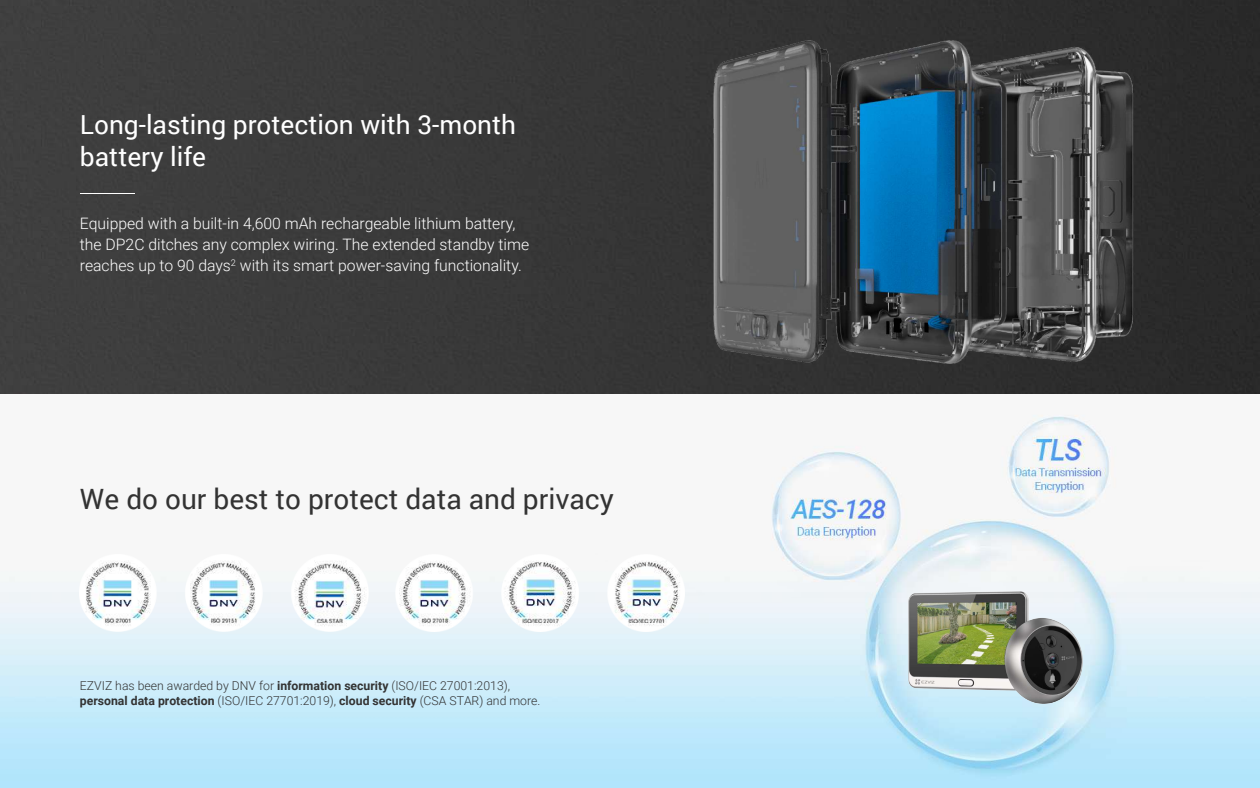
<style>
.page{position:relative;width:1260px;height:788px;background:#fff}
.page>*{position:absolute;margin:0;border:0;box-sizing:border-box;transform-origin:0 0}
.t1{font:28px "Roboto";color:#333}
.t2{font:26.25px/31.5px "Roboto";color:#fff}
.t3{font:300 15.75px/21px "Roboto";color:#fff}
.t4{font:300 12.25px/14.7px "Roboto";color:#333}
.s1{font-weight:700}
</style>
<div class="page">
<img style="left:0;top:571px;width:1260px;height:216px">
<div style="left:0;top:0;width:1260px;height:394px;background:linear-gradient(to right,#414141,#292929)"></div>
<hr style="left:80px;top:192px;width:54px;height:1px;background:#fff">
<img style="left:431px;top:41px;width:829px;height:556px">
<img style="left:908px;top:591px;width:174px;height:112px">
<img style="left:80px;top:554px;width:604px;height:77px">
<h2 class="t2" style="left:80px;top:108px;width:438px">Long-lasting protection with 3-month battery life</h2>
<p class="t3" style="left:80px;top:212px;width:451px">Equipped with a built-in 4,600 mAh rechargeable lithium battery, the DP2C ditches any complex wiring. The extended standby time reaches up to 90 days<sup>2</sup> with its smart power-saving functionality.</p>
<h1 class="t1" style="left:80px;top:479px;width:535px">We do our best to protect data and privacy</h1>
<p class="t4" style="left:80px;top:678px;width:462px">EZVIZ has been awarded by DNV for <span class="s1">information security</span> (ISO/IEC 27001:2013), <span class="s1">personal data protection</span> (ISO/IEC 27701:2019), <span class="s1">cloud security</span> (CSA STAR) and more.</p>
</div>
